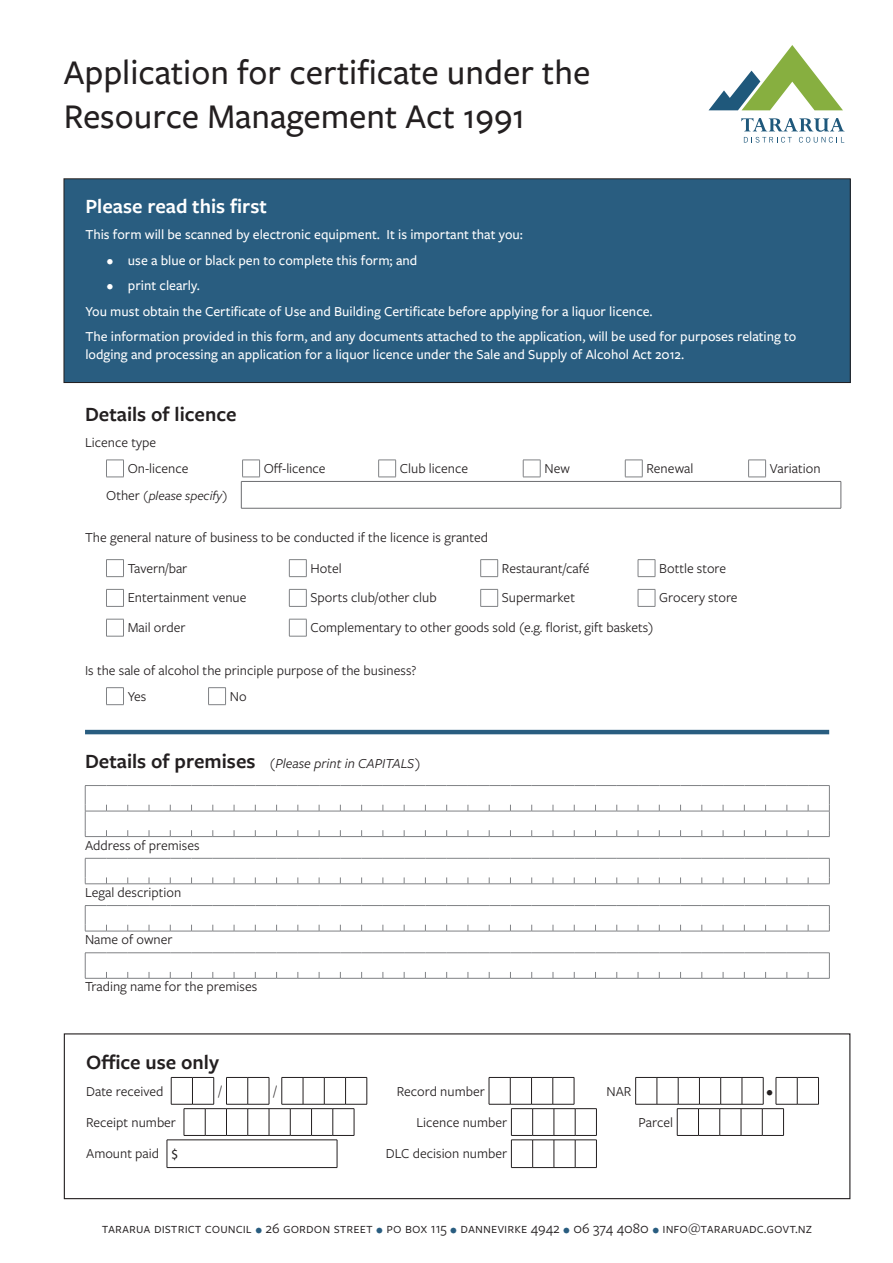
<style>
.page{position:relative;width:893px;height:1263px;background:#fff}
.page>*{position:absolute;margin:0;border:0;box-sizing:border-box;transform-origin:0 0}
.t1{font:500 36px/43.2px "Freight Sans Pro";color:#231f20}
.Section_heading{font:600 21px "Freight Sans Pro";color:#231f20}
.Section_heading-2{font:600 21px "Freight Sans Pro";color:#fff}
.t2{font:15px "Freight Sans Pro";color:#231f20}
.Body_text{font:14.25px "Freight Sans Pro";color:#231f20}
.Green_box_body_text{font:500 14.25px/17.1px "Freight Sans Pro";color:#fff}
.Field_label{font:14.25px "Freight Sans Pro";color:#231f20}
.Section_heading_with_rule_above{font:italic 14.25px "Freight Sans Pro";color:#231f20}
.Body_text-2{font:14.25px "Myriad Pro";color:#231f20}
.t3{font:italic 13.5px "Freight Sans Pro";color:#231f20}
.t4{font:13.5px "Freight Sans Pro";color:#231f20}
.s1{font-style:normal;font-size:14.25px}
.s2{font-weight:600;font-style:normal;font-size:21px}
.s3{color:#295d80}
</style>
<div class="page">
<div style="left:64px;top:179px;width:786px;height:203px;background:#295d80"></div>
<div style="left:64px;top:179px;width:786px;height:204px;border:1px solid #231f20"></div>
<svg style="left:635px;top:1077px;width:184px;height:59px"></svg>
<svg style="left:167px;top:1077px;width:201px;height:90px"></svg>
<hr style="left:167px;top:1167px;width:170px;height:1px;background:#231f20">
<svg style="left:489px;top:1077px;width:108px;height:91px"></svg>
<div style="left:64px;top:1033px;width:786px;height:166px;border:1px solid #231f20"></div>
<hr style="left:85px;top:730px;width:744px;height:4px;background:#295d80">
<hr style="left:241px;top:481px;width:600px;height:1px;background:#6c6d70">
<svg style="left:106px;top:460px;width:660px;height:48px"></svg>
<svg style="left:841px;top:481px;width:1px;height:27px"></svg>
<hr style="left:241px;top:508px;width:600px;height:1px;background:#6c6d70">
<svg style="left:106px;top:559px;width:550px;height:78px"></svg>
<svg style="left:106px;top:687px;width:120px;height:18px"></svg>
<svg style="left:85px;top:785px;width:745px;height:52px"></svg>
<svg style="left:85px;top:858px;width:745px;height:26px"></svg>
<svg style="left:85px;top:905px;width:745px;height:27px"></svg>
<svg style="left:85px;top:952px;width:745px;height:27px"></svg>
<svg style="left:709px;top:45px;width:134px;height:65px"></svg>
<svg style="left:741px;top:118px;width:103px;height:25px"></svg>
<p class="t1" style="left:64px;top:50px;width:528px">Application for certificate under the<br>Resource Management Act 1991</p>
<p class="Section_heading-2" style="left:85px;top:192px;width:183px">Please read this first</p>
<p class="Green_box_body_text" style="left:85px;top:225px;width:439px">This form will be scanned by electronic equipment. It is important that you:</p>
<p class="Green_box_body_text" style="left:107px;top:251px;width:312px">• use a blue or black pen to complete this form; and</p>
<p class="Green_box_body_text" style="left:107px;top:276px;width:95px">• print clearly.</p>
<p class="Green_box_body_text" style="left:85px;top:302px;width:569px">You must obtain the Certificate of Use and Building Certificate before applying for a liquor licence.</p>
<p class="Green_box_body_text" style="left:85px;top:328px;width:713px">The information provided in this form, and any documents attached to the application, will be used for purposes relating to lodging and processing an application for a liquor licence under the Sale and Supply of Alcohol Act 2012.</p>
<p class="Section_heading" style="left:85px;top:400px;width:153px">Details of licence</p>
<p class="Body_text" style="left:85px;top:433px;width:73px">Licence type</p>
<p class="Body_text" style="left:128px;top:459px;width:62px">On-licence</p>
<p class="Body_text" style="left:264px;top:459px;width:63px">Off-licence</p>
<p class="Body_text" style="left:400px;top:459px;width:70px">Club licence</p>
<p class="Body_text" style="left:544px;top:459px;width:27px">New</p>
<p class="Body_text" style="left:646px;top:459px;width:48px">Renewal</p>
<p class="Body_text" style="left:770px;top:459px;width:52px">Variation</p>
<p class="t3" style="left:106px;top:486px;width:123px"><span class="s1">Other</span> (please specify)</p>
<p class="Body_text" style="left:85px;top:528px;width:405px">The general nature of business to be conducted if the licence is granted</p>
<p class="Body_text" style="left:128px;top:558px;width:61px">Tavern/bar</p>
<p class="Body_text" style="left:311px;top:558px;width:33px">Hotel</p>
<p class="Body_text" style="left:502px;top:558px;width:89px">Restaurant/café</p>
<p class="Body_text" style="left:659px;top:558px;width:68px">Bottle store</p>
<p class="Body_text" style="left:128px;top:588px;width:120px">Entertainment venue</p>
<p class="Body_text" style="left:311px;top:588px;width:128px">Sports club/other club</p>
<p class="Body_text" style="left:502px;top:588px;width:75px">Supermarket</p>
<p class="Body_text" style="left:659px;top:588px;width:80px">Grocery store</p>
<p class="Body_text" style="left:128px;top:618px;width:59px">Mail order</p>
<p class="Body_text" style="left:311px;top:618px;width:344px">Complementary to other goods sold (e.g. florist, gift baskets)</p>
<p class="Body_text" style="left:85px;top:660px;width:333px">Is the sale of alcohol the principle purpose of the business?</p>
<p class="Body_text" style="left:128px;top:687px;width:20px">Yes</p>
<p class="Body_text" style="left:230px;top:687px;width:18px">No</p>
<p class="Section_heading_with_rule_above" style="left:85px;top:754px;width:337px"><span class="s2">Details of premises</span> (Please print in CAPITALS)</p>
<p class="Field_label" style="left:85px;top:835px;width:116px">Address of premises</p>
<p class="Field_label" style="left:85px;top:883px;width:98px">Legal description</p>
<p class="Field_label" style="left:85px;top:930px;width:89px">Name of owner</p>
<p class="Field_label" style="left:85px;top:977px;width:174px">Trading name for the premises</p>
<p class="Section_heading" style="left:86px;top:1048px;width:134px">Office use only</p>
<p class="Body_text" style="left:86px;top:1081px;width:79px">Date received</p>
<p class="t4" style="left:219px;top:1082px;width:4px">/</p>
<p class="t4" style="left:274px;top:1082px;width:4px">/</p>
<p class="Body_text" style="left:397px;top:1081px;width:89px">Record number</p>
<p class="Body_text" style="left:606px;top:1081px;width:26px">NAR</p>
<p class="Body_text" style="left:766px;top:1081px;width:8px">•</p>
<p class="Body_text" style="left:86px;top:1113px;width:91px">Receipt number</p>
<p class="Body_text" style="left:416px;top:1113px;width:92px">Licence number</p>
<p class="Body_text" style="left:638px;top:1113px;width:36px">Parcel</p>
<p class="Body_text" style="left:86px;top:1144px;width:75px">Amount paid</p>
<p class="Body_text-2" style="left:171px;top:1145px;width:9px">$</p>
<p class="Body_text" style="left:386px;top:1144px;width:123px">DLC decision number</p>
<p class="t2" style="left:102px;top:1218px;width:712px">tararua district council <span class="s3">•</span> 26 gordon street <span class="s3">•</span> po box 115 <span class="s3">•</span> dannevirke 4942 <span class="s3">•</span> 06 374 4080 <span class="s3">•</span> info@tararuadc.govt.nz</p>
</div>
